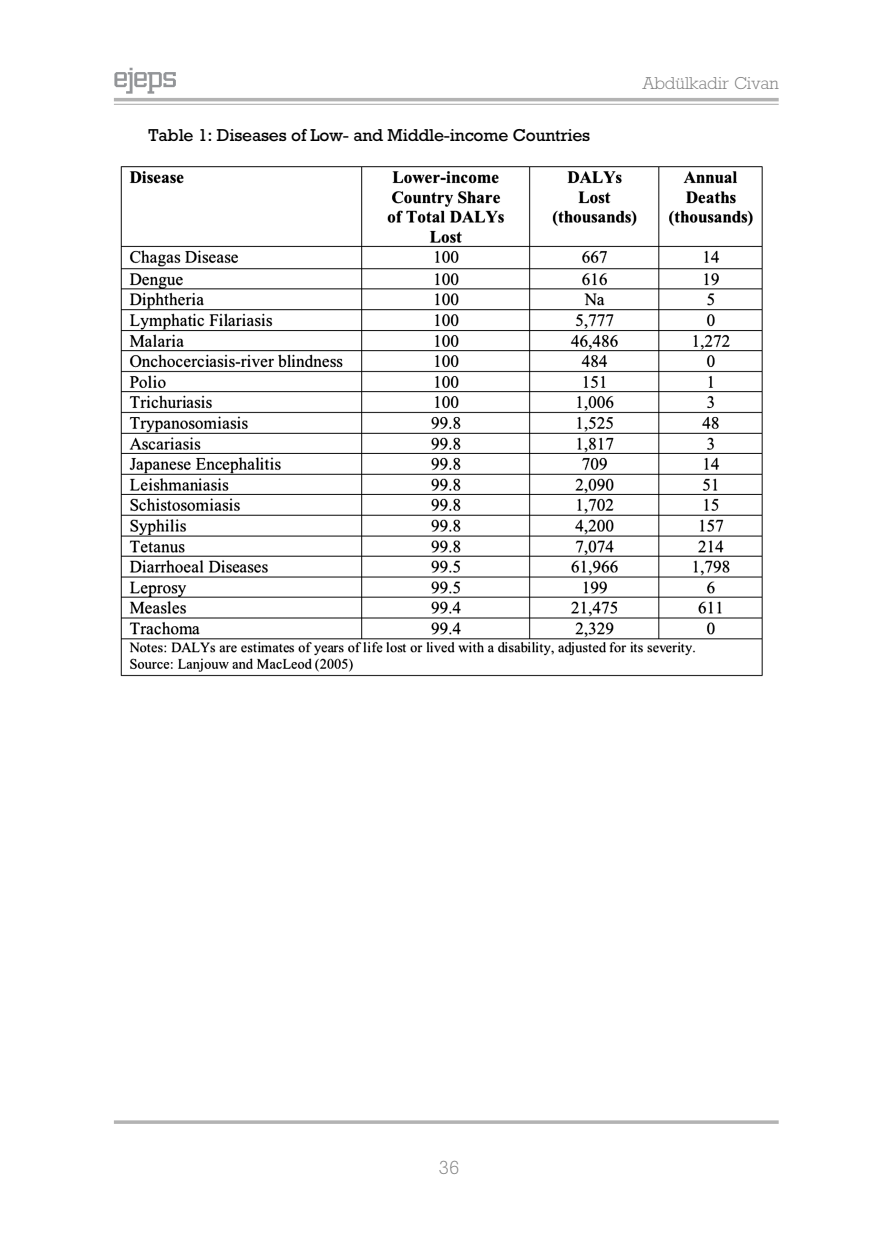
<style>
.page{position:relative;width:893px;height:1241px;background:#fff}
.page>*{position:absolute;margin:0;border:0;box-sizing:border-box;transform-origin:0 0}
.t1{font:300 19.25px "Rockwell";color:#808080}
.t2{font:17.5px "Rockwell";letter-spacing:-.01em;color:#000}
.t3{font:300 17.5px "Rockwell";color:#808080}
</style>
<div class="page">
<img style="left:120px;top:166px;width:643px;height:511px">
<hr style="left:114px;top:98px;width:665px;height:3px;background:#b3b3b3">
<hr style="left:114px;top:104px;width:665px;height:1px;background:#b3b3b3">
<hr style="left:114px;top:1120px;width:665px;height:3px;background:#b3b3b3">
<svg style="left:114px;top:68px;width:62px;height:26px"></svg>
<p class="t2" style="left:149px;top:129px;width:443px">Table 1: Diseases of Low- and Middle-income Countries</p>
<p class="t3" style="left:643px;top:77px;width:137px">Abdülkadir Civan</p>
<p class="t1" style="left:439px;top:1161px;width:22px">36</p>
</div>
